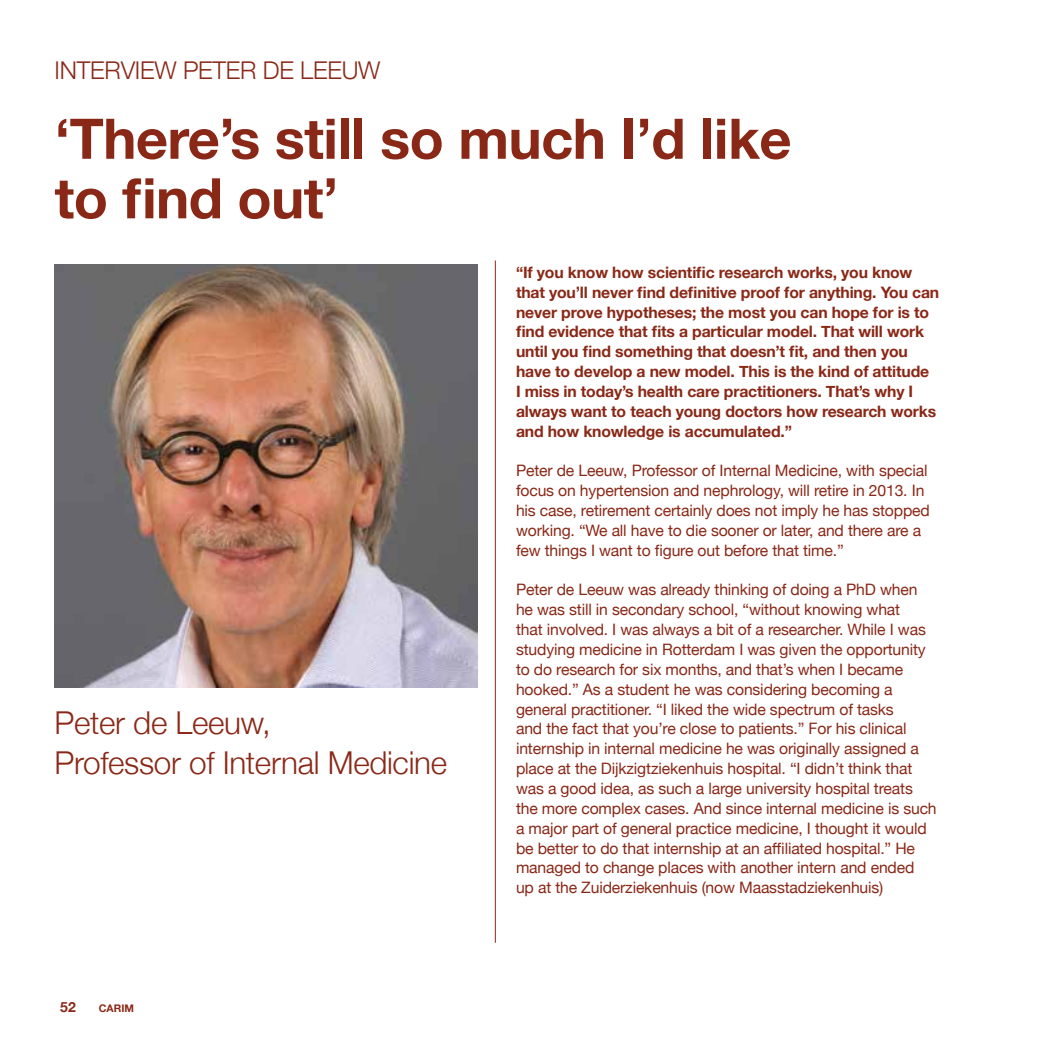
<style>
.page{position:relative;width:1042px;height:1042px;background:#fff}
.page>*{position:absolute;margin:0;border:0;box-sizing:border-box;transform-origin:0 0}
.t1{font:700 56px/59.5px "Helvetica Neue";letter-spacing:-.01em;color:#8a2817}
.t2{font:300 31.5px/39.7px "Helvetica Neue";letter-spacing:-.01em;color:#8a2817}
.t3{font:300 24.5px "Helvetica Neue";letter-spacing:-.01em;color:#8a2817}
.t4{font:15.75px/19.8px "Helvetica Neue";letter-spacing:-.01em;color:#8a2817}
.t5{font:700 15.75px/19.8px "Helvetica Neue";letter-spacing:-.01em;color:#8a2817}
.t6{font:700 14px "Helvetica Neue";color:#8a2817}
.t7{font:700 10.5px "Helvetica Neue";color:#8a2817}
</style>
<div class="page">
<hr style="left:495px;top:260px;width:1px;height:683px;background:#8a2817">
<img style="left:55px;top:264px;width:423px;height:424px">
<h3 class="t3" style="left:55px;top:51px;width:327px">INTERVIEW PETER DE LEEUW</h3>
<h1 class="t1" style="left:55px;top:111px;width:738px">‘There’s still so much I’d like to find out’</h1>
<h2 class="t2" style="left:55px;top:701px;width:394px">Peter de Leeuw,<br>Professor of Internal Medicine</h2>
<p class="t6" style="left:60px;top:996px;width:17px">52</p>
<p class="t7" style="left:99px;top:1000px;width:37px">CARIM</p>
<p class="t5" style="left:516px;top:263px;width:425px">“If you know how scientific research works, you know that you’ll never find definitive proof for anything. You can never prove hypotheses; the most you can hope for is to find evidence that fits a particular model. That will work until you find something that doesn’t fit, and then you have to develop a new model. This is the kind of attitude<br>I miss in today’s health care practitioners. That’s why I always want to teach young doctors how research works and how knowledge is accumulated.”</p>
<p class="t4" style="left:516px;top:462px;width:415px">Peter de Leeuw, Professor of Internal Medicine, with special focus on hypertension and nephrology, will retire in 2013. In his case, retirement certainly does not imply he has stopped working. “We all have to die sooner or later, and there are a few things I want to figure out before that time.”</p>
<p class="t4" style="left:516px;top:581px;width:422px">Peter de Leeuw was already thinking of doing a PhD when he was still in secondary school, “without knowing what<br>that involved. I was always a bit of a researcher. While I was studying medicine in Rotterdam I was given the opportunity to do research for six months, and that’s when I became hooked.” As a student he was considering becoming a general practitioner. “I liked the wide spectrum of tasks<br>and the fact that you’re close to patients.” For his clinical internship in internal medicine he was originally assigned a place at the Dijkzigtziekenhuis hospital. “I didn’t think that was a good idea, as such a large university hospital treats the more complex cases. And since internal medicine is such a major part of general practice medicine, I thought it would be better to do that internship at an affiliated hospital.” He managed to change places with another intern and ended<br>up at the Zuiderziekenhuis (now Maasstadziekenhuis)</p>
</div>
